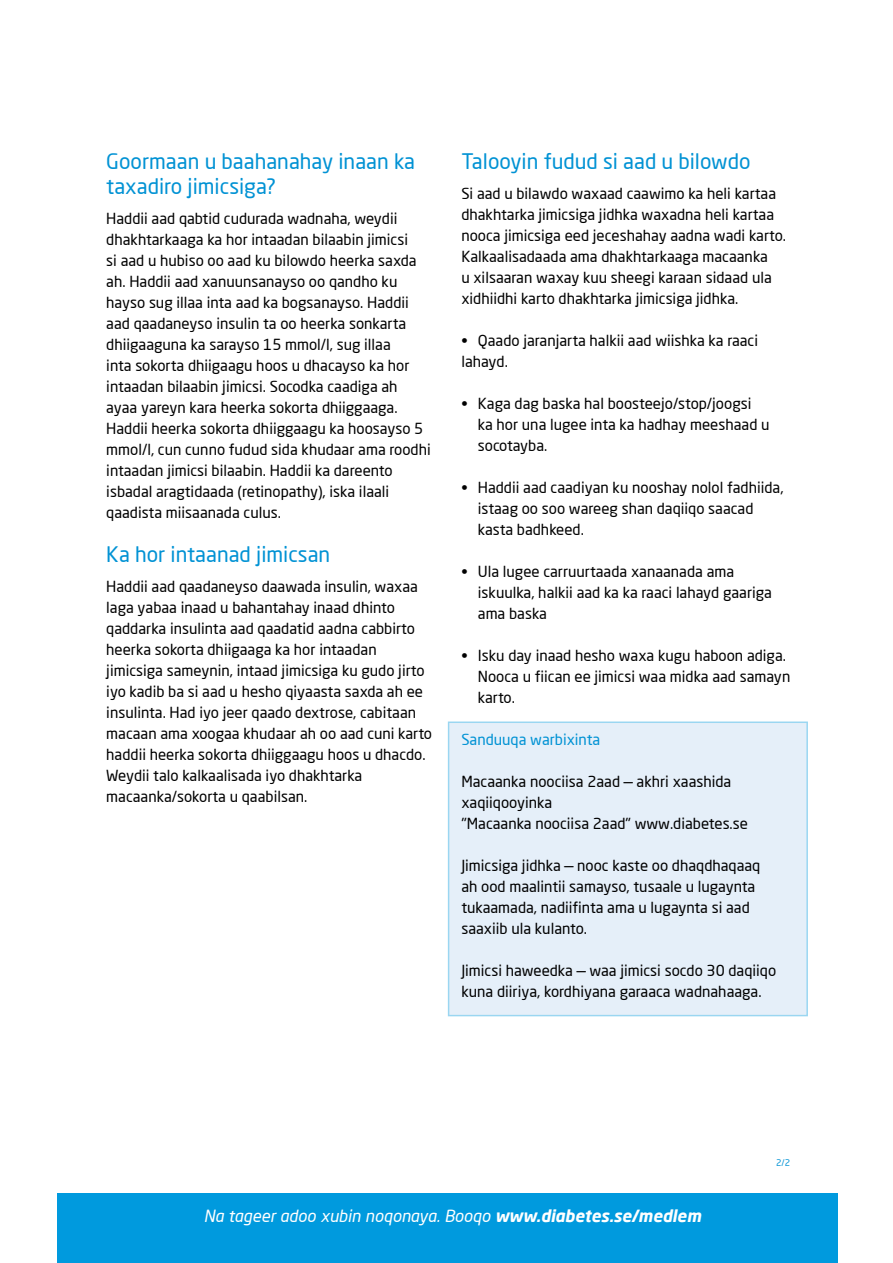
<style>
.page{position:relative;width:893px;height:1263px;background:#fff}
.page>*{position:absolute;margin:0;border:0;box-sizing:border-box;transform-origin:0 0}
.t1{font:21px/25.2px "Neo Sans Pro";color:#0092d4}
.t2{font:italic 16.5px "Neo Sans Pro";color:#fff}
.t3{font:15px/21px "Neo Sans Pro";color:#000}
.t4{font:15px "Neo Sans Pro";color:#0092d4}
.t5{font:9px "Neo Sans Pro";color:#0092d4}
.s1{font-weight:700}
</style>
<div class="page">
<div style="left:448px;top:721px;width:360px;height:295px;background:#e5eff9"></div>
<div style="left:57px;top:1193px;width:781px;height:70px;background:#009ade"></div>
<h1 class="t1" style="left:106px;top:149px;width:310px">Goormaan u baahanahay inaan ka taxadiro jimicsiga?</h1>
<p class="t3" style="left:106px;top:208px;width:326px">Haddii aad qabtid cudurada wadnaha, weydii dhakhtarkaaga ka hor intaadan bilaabin jimicsi<br>si aad u hubiso oo aad ku bilowdo heerka saxda ah. Haddii aad xanuunsanayso oo qandho ku hayso sug illaa inta aad ka bogsanayso. Haddii aad qaadaneyso insulin ta oo heerka sonkarta dhiigaaguna ka sarayso 15 mmol/l, sug illaa<br>inta sokorta dhiigaagu hoos u dhacayso ka hor intaadan bilaabin jimicsi. Socodka caadiga ah ayaa yareyn kara heerka sokorta dhiiggaaga.<br>Haddii heerka sokorta dhiiggaagu ka hoosayso 5 mmol/l, cun cunno fudud sida khudaar ama roodhi intaadan jimicsi bilaabin. Haddii ka dareento isbadal aragtidaada (retinopathy), iska ilaali qaadista miisaanada culus.</p>
<h1 class="t1" style="left:106px;top:541px;width:226px">Ka hor intaanad jimicsan</h1>
<p class="t3" style="left:106px;top:575px;width:327px">Haddii aad qaadaneyso daawada insulin, waxaa laga yabaa inaad u bahantahay inaad dhinto qaddarka insulinta aad qaadatid aadna cabbirto heerka sokorta dhiigaaga ka hor intaadan jimicsiga sameynin, intaad jimicsiga ku gudo jirto iyo kadib ba si aad u hesho qiyaasta saxda ah ee insulinta. Had iyo jeer qaado dextrose, cabitaan macaan ama xoogaa khudaar ah oo aad cuni karto haddii heerka sokorta dhiiggaagu hoos u dhacdo.<br>Weydii talo kalkaalisada iyo dhakhtarka macaanka/sokorta u qaabilsan.</p>
<h1 class="t1" style="left:461px;top:149px;width:291px">Talooyin fudud si aad u bilowdo</h1>
<p class="t3" style="left:461px;top:183px;width:326px">Si aad u bilawdo waxaad caawimo ka heli kartaa dhakhtarka jimicsiga jidhka waxadna heli kartaa nooca jimicsiga eed jeceshahay aadna wadi karto.<br>Kalkaalisadaada ama dhakhtarkaaga macaanka<br>u xilsaaran waxay kuu sheegi karaan sidaad ula xidhiidhi karto dhakhtarka jimicsiga jidhka.</p>
<p class="t3" style="left:461px;top:330px;width:298px">• Qaado jaranjarta halkii aad wiishka ka raaci lahayd.</p>
<p class="t3" style="left:478px;top:393px;width:293px;text-indent:-16px">• Kaga dag baska hal boosteejo/stop/joogsi ka hor una lugee inta ka hadhay meeshaad u socotayba.</p>
<p class="t3" style="left:478px;top:477px;width:307px;text-indent:-16px">• Haddii aad caadiyan ku nooshay nolol fadhiida, istaag oo soo wareeg shan daqiiqo saacad kasta badhkeed.</p>
<p class="t3" style="left:478px;top:561px;width:296px;text-indent:-16px">• Ula lugee carruurtaada xanaanada ama iskuulka, halkii aad ka ka raaci lahayd gaariga ama baska</p>
<p class="t3" style="left:478px;top:645px;width:314px;text-indent:-16px">• Isku day inaad hesho waxa kugu haboon adiga.<br>Nooca u fiican ee jimicsi waa midka aad samayn karto.</p>
<p class="t4" style="left:461px;top:730px;width:140px">Sanduuqa warbixinta</p>
<p class="t3" style="left:461px;top:771px;width:288px">Macaanka noociisa 2aad — akhri xaashida xaqiiqooyinka<br>"Macaanka noociisa 2aad" www.diabetes.se</p>
<p class="t3" style="left:461px;top:855px;width:301px">Jimicsiga jidhka — nooc kaste oo dhaqdhaqaaq ah ood maalintii samayso, tusaale u lugaynta tukaamada, nadiifinta ama u lugaynta si aad saaxiib ula kulanto.</p>
<p class="t3" style="left:461px;top:960px;width:316px">Jimicsi haweedka — waa jimicsi socdo 30 daqiiqo kuna diiriya, kordhiyana garaaca wadnahaaga.</p>
<p class="t5" style="left:776px;top:1157px;width:16px">2/2</p>
<p class="t2" style="left:204px;top:1205px;width:499px">Na tageer adoo xubin noqonaya. Booqo <span class="s1">www.diabetes.se/medlem</span></p>
</div>
